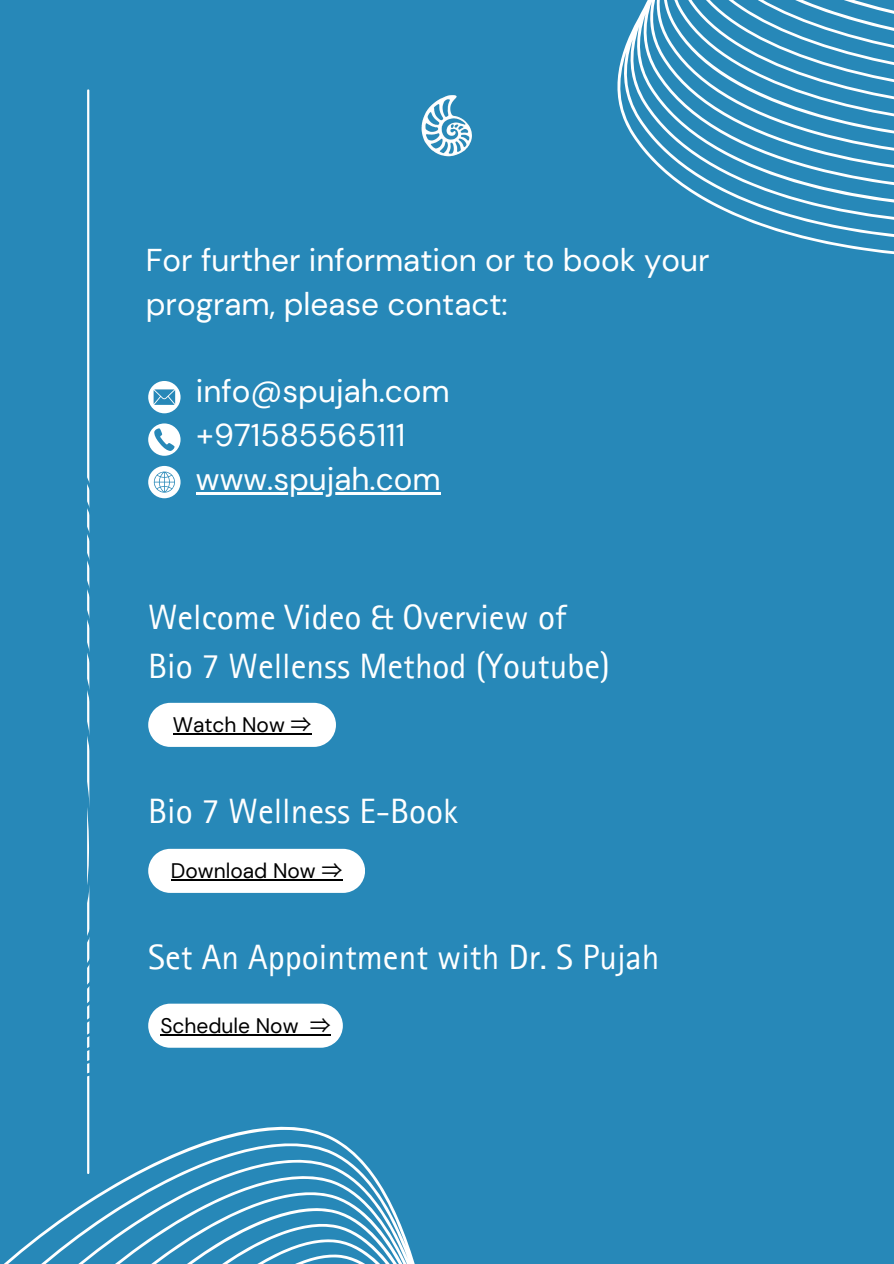
<style>
.page{position:relative;width:894px;height:1264px;background:#fff}
.page>*{position:absolute;margin:0;border:0;box-sizing:border-box;transform-origin:0 0}
.t1{font:35.25px/48.6px "Rotis Sans Serif Pro";color:#fff}
.t2{font:31.5px/43.8px "DM Sans";color:#fff}
.t3{font:21px "DM Sans";color:#000}
.t4{font:21px "Noto Sans CJ Ksc";color:#000}
.s1{font-family:"Noto Sans CJ Ksc"}
</style>
<div class="page">
<div style="left:0;top:0;width:893px;height:1263px;background:#2788b8"></div>
<hr style="left:87px;top:90px;width:2px;height:1082px;background:#fff">
<hr style="left:196px;top:492px;width:244px;height:2px;background:#fff">
<svg style="left:87px;top:128px;width:197px;height:982px"></svg>
<svg style="left:148px;top:381px;width:32px;height:32px"></svg>
<svg style="left:148px;top:423px;width:32px;height:33px"></svg>
<svg style="left:148px;top:466px;width:32px;height:32px"></svg>
<img style="left:421px;top:95px;width:51px;height:62px">
<svg style="left:148px;top:702px;width:188px;height:45px;background:#ebf2f5"></svg>
<hr style="left:173px;top:733px;width:138px;height:1px;background:#000">
<svg style="left:148px;top:848px;width:217px;height:44px;background:#edf2f5"></svg>
<hr style="left:171px;top:879px;width:171px;height:1px;background:#000">
<svg style="left:148px;top:1003px;width:195px;height:44px;background:#e7edf0"></svg>
<svg style="left:617px;top:0;width:276px;height:254px"></svg>
<svg style="left:5px;top:1110px;width:410px;height:153px"></svg>
<p class="t2" style="left:146px;top:238px;width:565px">For further information or to book your program, please contact:</p>
<p class="t2" style="left:196px;top:370px;width:255px">info@spujah.com +971585565111</p>
<p class="t2" style="left:196px;top:457px;width:246px">www.spujah.com</p>
<p class="t1" style="left:148px;top:598px;width:463px">Welcome Video &amp; Overview of<br>Bio 7 Wellenss Method (Youtube)</p>
<h2 class="t3" style="left:173px;top:711px;width:140px">Watch Now <span class="s1">⇒</span></h2>
<p class="t1" style="left:148px;top:792px;width:311px">Bio 7 Wellness E-Book</p>
<h1 class="t3" style="left:171px;top:857px;width:173px">Download Now <span class="s1">⇒</span></h1>
<h2 class="t1" style="left:148px;top:938px;width:513px">Set An Appointment with Dr. S Pujah</h2>
<h1 class="t3" style="left:160px;top:1012px;width:140px">Schedule Now</h1>
<h1 class="t4" style="left:309px;top:1008px;width:22px">⇒</h1>
</div>
